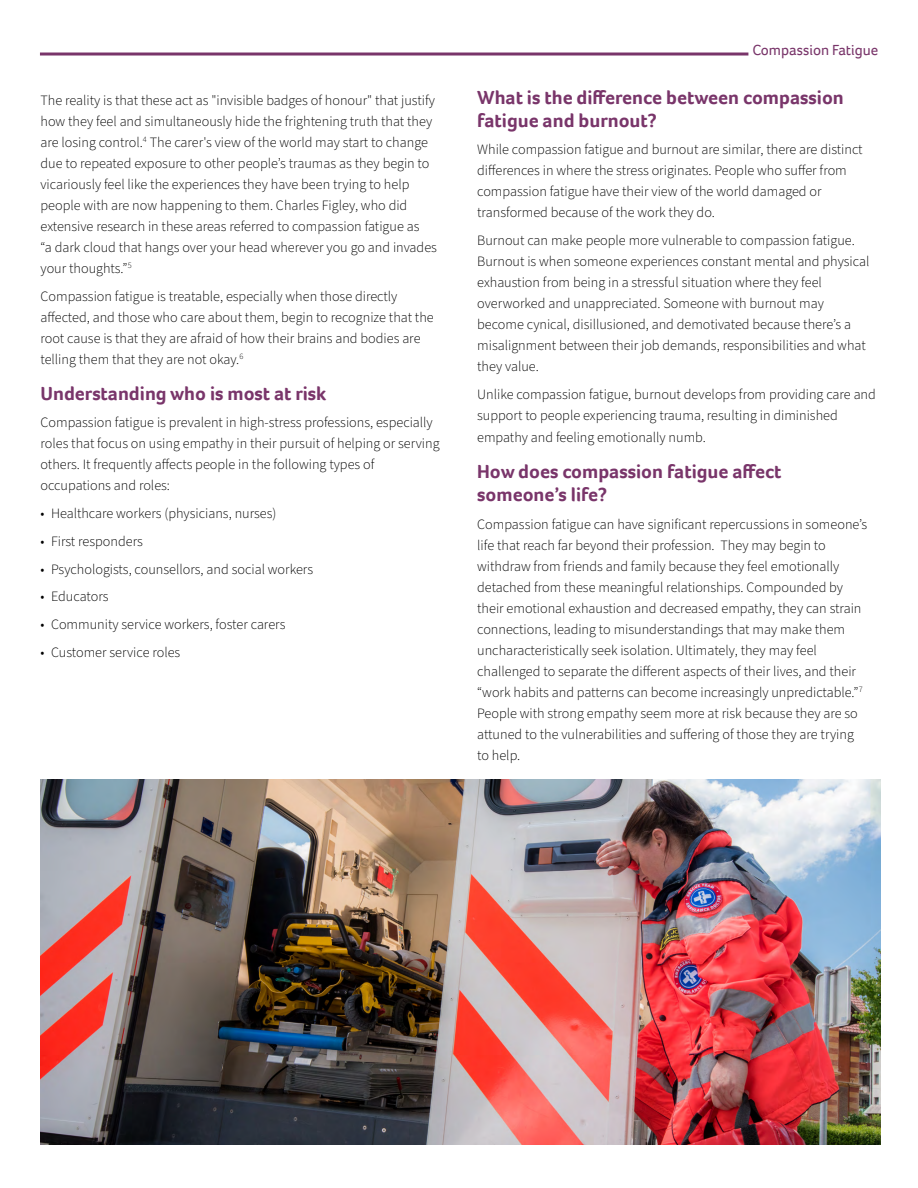
<style>
.page{position:relative;width:918px;height:1188px;background:#fff}
.page>*{position:absolute;margin:0;border:0;box-sizing:border-box;transform-origin:0 0}
.t1{font:700 19.5px/22.5px "Foco";color:#79356a}
.t2{font:15px "Foco";color:#79356a}
.t3{font:300 14.25px/21px "Source Sans Pro";color:#000}
</style>
<div class="page">
<hr style="left:40px;top:53px;width:708px;height:3px;background:#79356a">
<img style="left:40px;top:780px;width:840px;height:365px">
<p class="t3" style="left:40px;top:90px;width:398px">The reality is that these act as "invisible badges of honour" that justify how they feel and simultaneously hide the frightening truth that they are losing control.<sup>4</sup> The carer's view of the world may start to change due to repeated exposure to other people’s traumas as they begin to vicariously feel like the experiences they have been trying to help people with are now happening to them. Charles Figley, who did extensive research in these areas referred to compassion fatigue as<br>“a dark cloud that hangs over your head wherever you go and invades your thoughts.”<sup>5</sup></p>
<p class="t3" style="left:40px;top:286px;width:395px">Compassion fatigue is treatable, especially when those directly affected, and those who care about them, begin to recognize that the root cause is that they are afraid of how their brains and bodies are telling them that they are not okay.<sup>6</sup></p>
<h1 class="t1" style="left:40px;top:382px;width:287px">Understanding who is most at risk</h1>
<p class="t3" style="left:40px;top:413px;width:401px">Compassion fatigue is prevalent in high-stress professions, especially roles that focus on using empathy in their pursuit of helping or serving others. It frequently affects people in the following types of occupations and roles:</p>
<p class="t3" style="left:40px;top:503px;width:238px">• Healthcare workers (physicians, nurses)</p>
<p class="t3" style="left:40px;top:531px;width:104px">• First responders</p>
<p class="t3" style="left:40px;top:559px;width:274px">• Psychologists, counsellors, and social workers</p>
<p class="t3" style="left:40px;top:587px;width:70px">• Educators</p>
<p class="t3" style="left:40px;top:614px;width:246px">• Community service workers, foster carers</p>
<p class="t3" style="left:40px;top:642px;width:141px">• Customer service roles</p>
<p class="t2" style="left:752px;top:40px;width:128px">Compassion Fatigue</p>
<h1 class="t1" style="left:477px;top:86px;width:368px">What is the difference between compassion fatigue and burnout?</h1>
<p class="t3" style="left:477px;top:140px;width:387px">While compassion fatigue and burnout are similar, there are distinct differences in where the stress originates. People who suffer from compassion fatigue have their view of the world damaged or transformed because of the work they do.</p>
<p class="t3" style="left:477px;top:230px;width:394px">Burnout can make people more vulnerable to compassion fatigue.<br>Burnout is when someone experiences constant mental and physical exhaustion from being in a stressful situation where they feel overworked and unappreciated. Someone with burnout may become cynical, disillusioned, and demotivated because there’s a misalignment between their job demands, responsibilities and what they value.</p>
<p class="t3" style="left:477px;top:384px;width:400px">Unlike compassion fatigue, burnout develops from providing care and support to people experiencing trauma, resulting in diminished</p>
<p class="t3" style="left:477px;top:428px;width:230px">empathy and feeling emotionally numb.</p>
<h1 class="t1" style="left:477px;top:460px;width:306px">How does compassion fatigue affect someone’s life?</h1>
<p class="t3" style="left:477px;top:514px;width:392px">Compassion fatigue can have significant repercussions in someone’s life that reach far beyond their profession. They may begin to withdraw from friends and family because they feel emotionally detached from these meaningful relationships. Compounded by their emotional exhaustion and decreased empathy, they can strain connections, leading to misunderstandings that may make them uncharacteristically seek isolation. Ultimately, they may feel challenged to separate the different aspects of their lives, and their “work habits and patterns can become increasingly unpredictable.”<sup>7<br></sup>People with strong empathy seem more at risk because they are so attuned to the vulnerabilities and suffering of those they are trying to help.</p>
</div>
